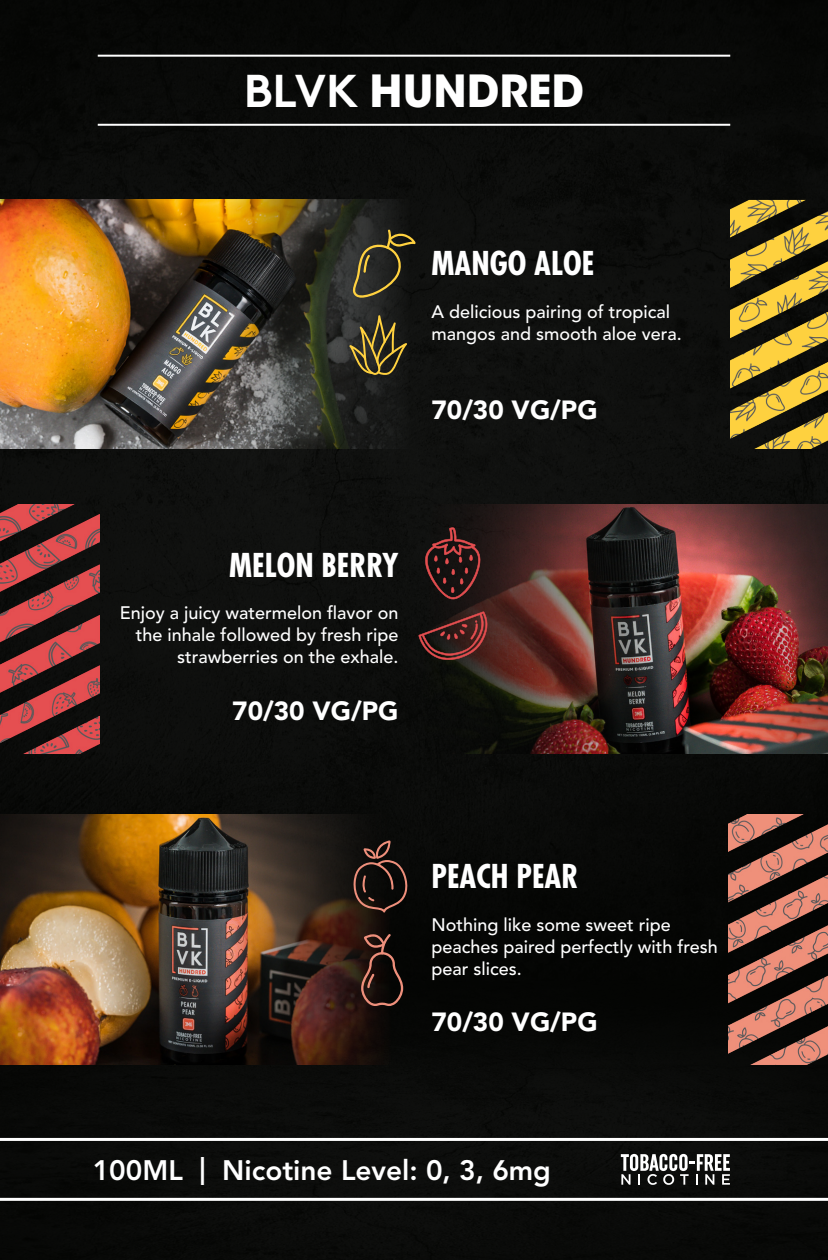
<style>
.page{position:relative;width:828px;height:1260px;background:#0a0b0a}
.page>*{position:absolute;margin:0;border:0;box-sizing:border-box;transform-origin:0 0}
.t1{font:700 44px "ITC Avant Garde Std";color:#fff}
.t2{font:700 condensed 32px "Futura Std";color:#fff}
.t3{font:800 28px "Avenir LT Std";color:#fff}
.t4{font:900 26.2px "Avenir LT Std";color:#fff}
.t5{font:500 18px/22px "Avenir LT Std";color:#fff}
.s1{font-family:"Brown";font-size:46px}
</style>
<div class="page">
<hr style="left:98px;top:124px;width:632px;height:2px;background:#fff">
<hr style="left:98px;top:55px;width:632px;height:2px;background:#fff">
<svg style="left:0;top:1138px;width:828px;height:63px"></svg>
<svg style="left:621px;top:1154px;width:109px;height:31px"></svg>
<img style="left:0;top:199px;width:413px;height:250px">
<img style="left:418px;top:504px;width:410px;height:250px">
<img style="left:0;top:815px;width:404px;height:249px">
<img style="left:730px;top:199px;width:98px;height:250px">
<img style="left:0;top:504px;width:99px;height:250px">
<img style="left:728px;top:815px;width:100px;height:249px">
<svg style="left:351px;top:229px;width:65px;height:69px"></svg>
<svg style="left:349px;top:315px;width:58px;height:60px"></svg>
<svg style="left:418px;top:527px;width:67px;height:74px"></svg>
<svg style="left:419px;top:611px;width:70px;height:51px"></svg>
<svg style="left:353px;top:841px;width:55px;height:72px"></svg>
<svg style="left:361px;top:933px;width:42px;height:74px"></svg>
<p class="t1" style="left:244px;top:62px;width:342px"><span class="s1">BLVK</span> HUNDRED</p>
<p class="t2" style="left:431px;top:244px;width:164px">MANGO ALOE</p>
<p class="t5" style="left:431px;top:301px;width:252px">A delicious pairing of tropical mangos and smooth aloe vera.</p>
<p class="t4" style="left:431px;top:394px;width:168px">70/30 VG/PG</p>
<p class="t2" style="left:229px;top:545px;width:171px">MELON BERRY</p>
<p class="t5" style="left:120px;top:602px;width:280px;text-align:right">Enjoy a juicy watermelon flavor on the inhale followed by fresh ripe strawberries on the exhale.</p>
<p class="t4" style="left:232px;top:695px;width:168px">70/30 VG/PG</p>
<p class="t2" style="left:431px;top:856px;width:149px">PEACH PEAR</p>
<p class="t5" style="left:431px;top:914px;width:288px">Nothing like some sweet ripe peaches paired perfectly with fresh pear slices.</p>
<p class="t4" style="left:431px;top:1006px;width:168px">70/30 VG/PG</p>
<p class="t3" style="left:93px;top:1154px;width:460px">100ML | Nicotine Level: 0, 3, 6mg</p>
</div>
